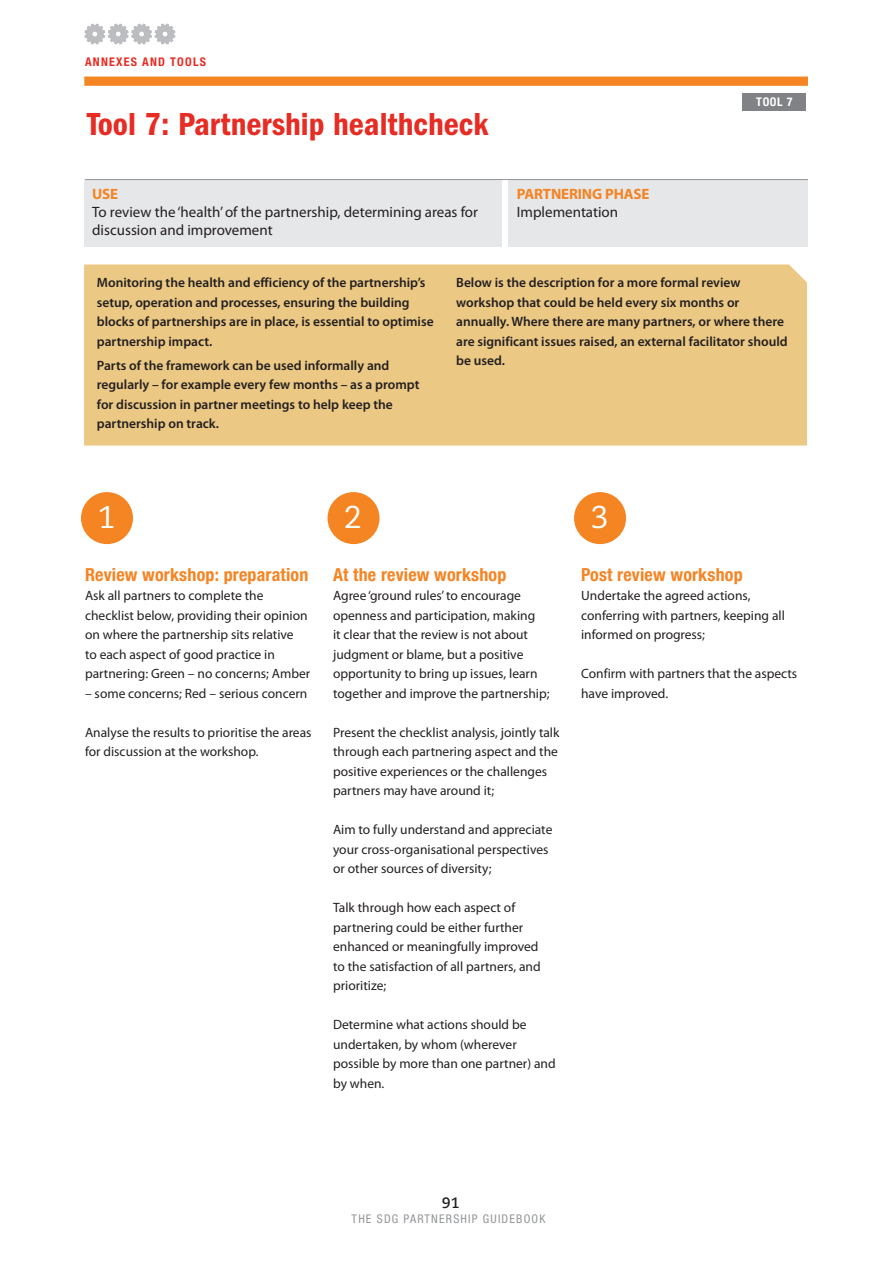
<style>
.page{position:relative;width:893px;height:1263px;background:#fff}
.page>*{position:absolute;margin:0;border:0;box-sizing:border-box;transform-origin:0 0}
.MODULE_HEADING{font:33px "ITC Franklin Gothic Std Dm Cd";color:#e72c24}
.t1{font:31.5px "Caecilia LT Pro 55 Roman";color:#fff}
.ORANGE_SUB_12PT{font:700 condensed 18px "Helvetica Neue LT Std";letter-spacing:.01em;color:#f58423}
.TABLE_TXT_8PT{font:15px/18px "Myriad Pro";color:#231f20}
.TABLE_TXT_8PT-2{font:700 15px "Myriad Pro";letter-spacing:-.01em;color:#f58423}
.t2{font:700 15px "Caecilia LT Std";color:#231f20}
.BODY_1{font:13.5px/19.5px "Myriad Pro";color:#231f20}
.BODY_1-2{font:600 13.5px/19.5px "Myriad Pro";color:#231f20}
.t3{font:condensed 12px "Helvetica Neue LT Std";letter-spacing:.1em;color:#939598}
.t4{font:700 condensed 12px "Helvetica Neue LT Std";letter-spacing:.1em;color:#e72c24}
.t5{font:700 condensed 12px "Helvetica Neue LT Std";color:#fff}
</style>
<div class="page">
<div style="left:84px;top:77px;width:724px;height:9px;background:#f58423;border:2px solid #f58423"></div>
<svg style="left:84px;top:24px;width:92px;height:21px"></svg>
<div style="left:742px;top:93px;width:64px;height:18px;background:#808285"></div>
<div style="left:84px;top:264px;width:723px;height:182px;background:#ebc884"></div>
<div style="left:81px;top:492px;width:52px;height:52px;background:#f58423;border-radius:50%"></div>
<div style="left:328px;top:492px;width:52px;height:52px;background:#f58423;border-radius:50%"></div>
<div style="left:574px;top:492px;width:52px;height:52px;background:#f58423;border-radius:50%"></div>
<div style="left:84px;top:180px;width:417px;height:67px;background:#e6e7e9"></div>
<div style="left:508px;top:180px;width:300px;height:67px;background:#e6e7e9"></div>
<hr style="left:85px;top:179px;width:723px;height:1px;background:#939598">
<p class="t4" style="left:85px;top:54px;width:122px">ANNEXES AND TOOLS</p>
<p class="MODULE_HEADING" style="left:87px;top:105px;width:403px">Tool 7: Partnership healthcheck</p>
<p class="TABLE_TXT_8PT-2" style="left:92px;top:184px;width:28px">USE</p>
<p class="TABLE_TXT_8PT" style="left:92px;top:203px;width:387px">To review the ‘health’ of the partnership, determining areas for discussion and improvement</p>
<p class="TABLE_TXT_8PT-2" style="left:517px;top:184px;width:134px">PARTNERING PHASE</p>
<p class="TABLE_TXT_8PT" style="left:517px;top:203px;width:103px">Implementation</p>
<p class="t5" style="left:756px;top:94px;width:38px">TOOL 7</p>
<p class="BODY_1-2" style="left:97px;top:273px;width:338px">Monitoring the health and efficiency of the partnership’s setup, operation and processes, ensuring the building blocks of partnerships are in place, is essential to optimise partnership impact.</p>
<p class="BODY_1-2" style="left:97px;top:355px;width:324px">Parts of the framework can be used informally and regularly – for example every few months – as a prompt for discussion in partner meetings to help keep the partnership on track.</p>
<p class="BODY_1-2" style="left:456px;top:273px;width:333px">Below is the description for a more formal review workshop that could be held every six months or annually. Where there are many partners, or where there are significant issues raised, an external facilitator should be used.</p>
<p class="t1" style="left:98px;top:496px;width:19px">1</p>
<p class="t1" style="left:344px;top:496px;width:19px">2</p>
<p class="t1" style="left:591px;top:496px;width:19px">3</p>
<p class="ORANGE_SUB_12PT" style="left:85px;top:563px;width:225px">Review workshop: preparation</p>
<p class="BODY_1" style="left:85px;top:586px;width:227px">Ask all partners to complete the checklist below, providing their opinion on where the partnership sits relative<br>to each aspect of good practice in partnering: Green – no concerns; Amber</p>
<p class="BODY_1" style="left:85px;top:683px;width:224px">– some concerns; Red – serious concern</p>
<p class="BODY_1" style="left:85px;top:722px;width:228px">Analyse the results to prioritise the areas for discussion at the workshop.</p>
<p class="ORANGE_SUB_12PT" style="left:333px;top:563px;width:175px">At the review workshop</p>
<p class="BODY_1" style="left:333px;top:586px;width:218px">Agree ‘ground rules’ to encourage openness and participation, making<br>it clear that the review is not about judgment or blame, but a positive opportunity to bring up issues, learn together and improve the partnership;</p>
<p class="BODY_1" style="left:333px;top:722px;width:228px">Present the checklist analysis, jointly talk through each partnering aspect and the positive experiences or the challenges partners may have around it;</p>
<p class="BODY_1" style="left:333px;top:820px;width:221px">Aim to fully understand and appreciate your cross-organisational perspectives or other sources of diversity;</p>
<p class="BODY_1" style="left:333px;top:898px;width:209px">Talk through how each aspect of partnering could be either further enhanced or meaningfully improved to the satisfaction of all partners, and prioritize;</p>
<p class="BODY_1" style="left:333px;top:1015px;width:224px">Determine what actions should be undertaken, by whom (wherever possible by more than one partner) and by when.</p>
<p class="ORANGE_SUB_12PT" style="left:581px;top:563px;width:163px">Post review workshop</p>
<p class="BODY_1" style="left:581px;top:586px;width:205px">Undertake the agreed actions, conferring with partners, keeping all informed on progress;</p>
<p class="BODY_1" style="left:581px;top:664px;width:218px">Confirm with partners that the aspects have improved.</p>
<p class="t2" style="left:442px;top:1194px;width:19px">91</p>
<p class="t3" style="left:352px;top:1212px;width:195px">THE SDG PARTNERSHIP GUIDEBOOK</p>
</div>
